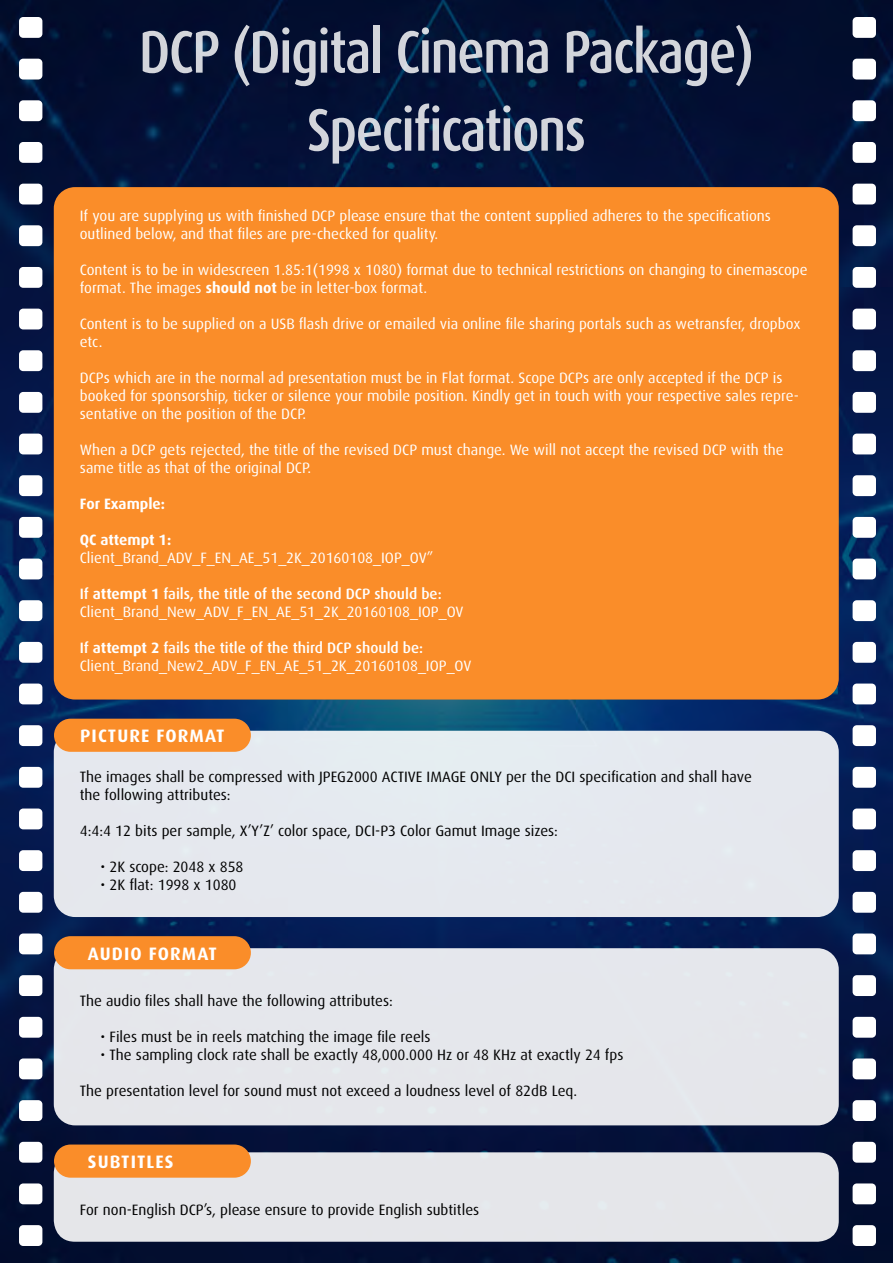
<style>
.page{position:relative;width:893px;height:1263px;background:#fff}
.page>*{position:absolute;margin:0;border:0;box-sizing:border-box;transform-origin:0 0}
.t1{font:500 60px/78px "Dax Condensed";letter-spacing:-.03em;color:#fff;text-align:center}
.t2{font:700 18px "Dax";letter-spacing:.06em;color:#fff}
.t3{font:15px/18px "Dax";color:#fff}
.t4{font:15px/18px "Dax";color:#000}
.t5{font:700 15px "Dax";color:#fff}
.s1{font-weight:700}
.s2{font-weight:500}
</style>
<div class="page">
<img style="left:0;top:0;width:893px;height:1263px">
<div style="left:19px;top:17px;width:23px;height:21px;background:#fff;border-radius:4px"></div>
<div style="left:19px;top:350px;width:23px;height:21px;background:#fff;border-radius:4px"></div>
<div style="left:19px;top:725px;width:23px;height:21px;background:#fff;border-radius:4px"></div>
<div style="left:19px;top:184px;width:23px;height:20px;background:#fff;border-radius:4px"></div>
<div style="left:19px;top:517px;width:23px;height:21px;background:#fff;border-radius:4px"></div>
<div style="left:19px;top:892px;width:23px;height:21px;background:#fff;border-radius:4px"></div>
<div style="left:19px;top:1100px;width:23px;height:21px;background:#fff;border-radius:4px"></div>
<div style="left:19px;top:100px;width:23px;height:21px;background:#fff;border-radius:4px"></div>
<div style="left:19px;top:434px;width:23px;height:20px;background:#fff;border-radius:4px"></div>
<div style="left:19px;top:808px;width:23px;height:21px;background:#fff;border-radius:4px"></div>
<div style="left:19px;top:267px;width:23px;height:21px;background:#fff;border-radius:4px"></div>
<div style="left:19px;top:642px;width:23px;height:21px;background:#fff;border-radius:4px"></div>
<div style="left:19px;top:600px;width:23px;height:21px;background:#fff;border-radius:4px"></div>
<div style="left:19px;top:975px;width:23px;height:21px;background:#fff;border-radius:4px"></div>
<div style="left:19px;top:1183px;width:23px;height:21px;background:#fff;border-radius:4px"></div>
<div style="left:19px;top:59px;width:23px;height:21px;background:#fff;border-radius:4px"></div>
<div style="left:19px;top:392px;width:23px;height:21px;background:#fff;border-radius:4px"></div>
<div style="left:19px;top:767px;width:23px;height:21px;background:#fff;border-radius:4px"></div>
<div style="left:19px;top:225px;width:23px;height:21px;background:#fff;border-radius:4px"></div>
<div style="left:19px;top:559px;width:23px;height:20px;background:#fff;border-radius:4px"></div>
<div style="left:19px;top:933px;width:23px;height:21px;background:#fff;border-radius:4px"></div>
<div style="left:19px;top:1142px;width:23px;height:21px;background:#fff;border-radius:4px"></div>
<div style="left:19px;top:142px;width:23px;height:21px;background:#fff;border-radius:4px"></div>
<div style="left:19px;top:475px;width:23px;height:21px;background:#fff;border-radius:4px"></div>
<div style="left:19px;top:850px;width:23px;height:21px;background:#fff;border-radius:4px"></div>
<div style="left:19px;top:1058px;width:23px;height:21px;background:#fff;border-radius:4px"></div>
<div style="left:19px;top:309px;width:23px;height:20px;background:#fff;border-radius:4px"></div>
<div style="left:19px;top:683px;width:23px;height:21px;background:#fff;border-radius:4px"></div>
<div style="left:19px;top:1017px;width:23px;height:21px;background:#fff;border-radius:4px"></div>
<div style="left:19px;top:1225px;width:23px;height:21px;background:#fff;border-radius:4px"></div>
<div style="left:853px;top:17px;width:23px;height:21px;background:#fff;border-radius:4px"></div>
<div style="left:853px;top:350px;width:23px;height:21px;background:#fff;border-radius:4px"></div>
<div style="left:853px;top:725px;width:23px;height:21px;background:#fff;border-radius:4px"></div>
<div style="left:853px;top:184px;width:23px;height:20px;background:#fff;border-radius:4px"></div>
<div style="left:853px;top:517px;width:23px;height:21px;background:#fff;border-radius:4px"></div>
<div style="left:853px;top:892px;width:23px;height:21px;background:#fff;border-radius:4px"></div>
<div style="left:853px;top:1100px;width:23px;height:21px;background:#fff;border-radius:4px"></div>
<div style="left:853px;top:100px;width:23px;height:21px;background:#fff;border-radius:4px"></div>
<div style="left:853px;top:434px;width:23px;height:20px;background:#fff;border-radius:4px"></div>
<div style="left:853px;top:808px;width:23px;height:21px;background:#fff;border-radius:4px"></div>
<div style="left:853px;top:267px;width:23px;height:21px;background:#fff;border-radius:4px"></div>
<div style="left:853px;top:642px;width:23px;height:21px;background:#fff;border-radius:4px"></div>
<div style="left:853px;top:600px;width:23px;height:21px;background:#fff;border-radius:4px"></div>
<div style="left:853px;top:975px;width:23px;height:21px;background:#fff;border-radius:4px"></div>
<div style="left:853px;top:1183px;width:23px;height:21px;background:#fff;border-radius:4px"></div>
<div style="left:853px;top:59px;width:23px;height:21px;background:#fff;border-radius:4px"></div>
<div style="left:853px;top:392px;width:23px;height:21px;background:#fff;border-radius:4px"></div>
<div style="left:853px;top:767px;width:23px;height:21px;background:#fff;border-radius:4px"></div>
<div style="left:853px;top:225px;width:23px;height:21px;background:#fff;border-radius:4px"></div>
<div style="left:853px;top:559px;width:23px;height:20px;background:#fff;border-radius:4px"></div>
<div style="left:853px;top:933px;width:23px;height:21px;background:#fff;border-radius:4px"></div>
<div style="left:853px;top:1142px;width:23px;height:21px;background:#fff;border-radius:4px"></div>
<div style="left:853px;top:142px;width:23px;height:21px;background:#fff;border-radius:4px"></div>
<div style="left:853px;top:475px;width:23px;height:21px;background:#fff;border-radius:4px"></div>
<div style="left:853px;top:850px;width:23px;height:21px;background:#fff;border-radius:4px"></div>
<div style="left:853px;top:1058px;width:23px;height:21px;background:#fff;border-radius:4px"></div>
<div style="left:853px;top:309px;width:23px;height:20px;background:#fff;border-radius:4px"></div>
<div style="left:853px;top:683px;width:23px;height:21px;background:#fff;border-radius:4px"></div>
<div style="left:853px;top:1017px;width:23px;height:21px;background:#fff;border-radius:4px"></div>
<div style="left:853px;top:1225px;width:23px;height:21px;background:#fff;border-radius:4px"></div>
<div style="left:54px;top:187px;width:785px;height:512px;background:#fa8d29;border-radius:21px"></div>
<div style="left:54px;top:948px;width:785px;height:177px;background:#e5e7eb;border-radius:21px"></div>
<div style="left:54px;top:936px;width:197px;height:33px;background:#fa8d29;border-radius:17px"></div>
<div style="left:54px;top:1152px;width:785px;height:90px;background:#e5e6ea;border-radius:21px"></div>
<div style="left:54px;top:1144px;width:197px;height:34px;background:#fa8d29;border-radius:17px"></div>
<div style="left:54px;top:731px;width:785px;height:186px;background:#e5e8ef;border-radius:21px"></div>
<div style="left:54px;top:719px;width:197px;height:33px;background:#fa8d29;border-radius:17px"></div>
<h1 class="t1" style="left:139px;top:14px;width:617px">DCP (Digital Cinema Package)<br>Specifications</h1>
<p class="t3" style="left:80px;top:207px;width:693px">If you are supplying us with finished DCP please ensure that the content supplied adheres to the specifications outlined below, and that files are pre-checked for quality.</p>
<p class="t3" style="left:80px;top:261px;width:729px">Content is to be in widescreen 1.85:1(1998 x 1080) format due to technical restrictions on changing to cinemascope format. The images <span class="s1">should not</span> be in letter-box format.</p>
<p class="t3" style="left:80px;top:315px;width:722px">Content is to be supplied on a USB flash drive or emailed via online file sharing portals such as wetransfer, dropbox etc.</p>
<p class="t3" style="left:80px;top:369px;width:721px">DCPs which are in the normal ad presentation must be in Flat format. Scope DCPs are only accepted if the DCP is booked for sponsorship, ticker or silence your mobile position. Kindly get in touch with your respective sales repre&shy;sentative on the position of the DCP.</p>
<p class="t3" style="left:80px;top:441px;width:705px">When a DCP gets rejected, the title of the revised DCP must change. We will not accept the revised DCP with the same title as that of the original DCP.</p>
<p class="t5" style="left:80px;top:495px;width:87px">For Example:</p>
<p class="t5" style="left:80px;top:531px;width:93px">QC attempt 1:</p>
<p class="t3" style="left:80px;top:549px;width:355px">Client_Brand_ADV_F_EN_AE_51_2K_20160108_IOP_OV”</p>
<p class="t3" style="left:80px;top:585px;width:385px"><span class="s2">If</span> <span class="s1">attempt 1</span> <span class="s2">fails, the title of the second DCP should be:<br></span>Client_Brand_New_ADV_F_EN_AE_51_2K_20160108_IOP_OV</p>
<p class="t3" style="left:80px;top:639px;width:393px"><span class="s2">If</span> <span class="s1">attempt 2</span> <span class="s2">fails the title of the third DCP should be:<br></span>Client_Brand_New2_ADV_F_EN_AE_51_2K_20160108_IOP_OV</p>
<p class="t2" style="left:80px;top:726px;width:146px">PICTURE FORMAT</p>
<p class="t4" style="left:80px;top:768px;width:673px">The images shall be compressed with JPEG2000 ACTIVE IMAGE ONLY per the DCI specification and shall have the following attributes:</p>
<p class="t4" style="left:80px;top:822px;width:480px">4:4:4 12 bits per sample, X’Y’Z’ color space, DCI-P3 Color Gamut Image sizes:</p>
<p class="t4" style="left:101px;top:858px;width:145px">• 2K scope: 2048 x 858</p>
<p class="t4" style="left:101px;top:876px;width:137px">• 2K flat: 1998 x 1080</p>
<p class="t2" style="left:88px;top:943px;width:131px">AUDIO FORMAT</p>
<p class="t4" style="left:80px;top:992px;width:315px">The audio files shall have the following attributes:</p>
<p class="t4" style="left:101px;top:1028px;width:332px">• Files must be in reels matching the image file reels</p>
<p class="t4" style="left:101px;top:1046px;width:525px">• The sampling clock rate shall be exactly 48,000.000 Hz or 48 KHz at exactly 24 fps</p>
<p class="t4" style="left:80px;top:1082px;width:499px">The presentation level for sound must not exceed a loudness level of 82dB Leq.</p>
<p class="t2" style="left:88px;top:1151px;width:87px">SUBTITLES</p>
<p class="t4" style="left:80px;top:1201px;width:401px">For non-English DCP’s, please ensure to provide English subtitles</p>
</div>
